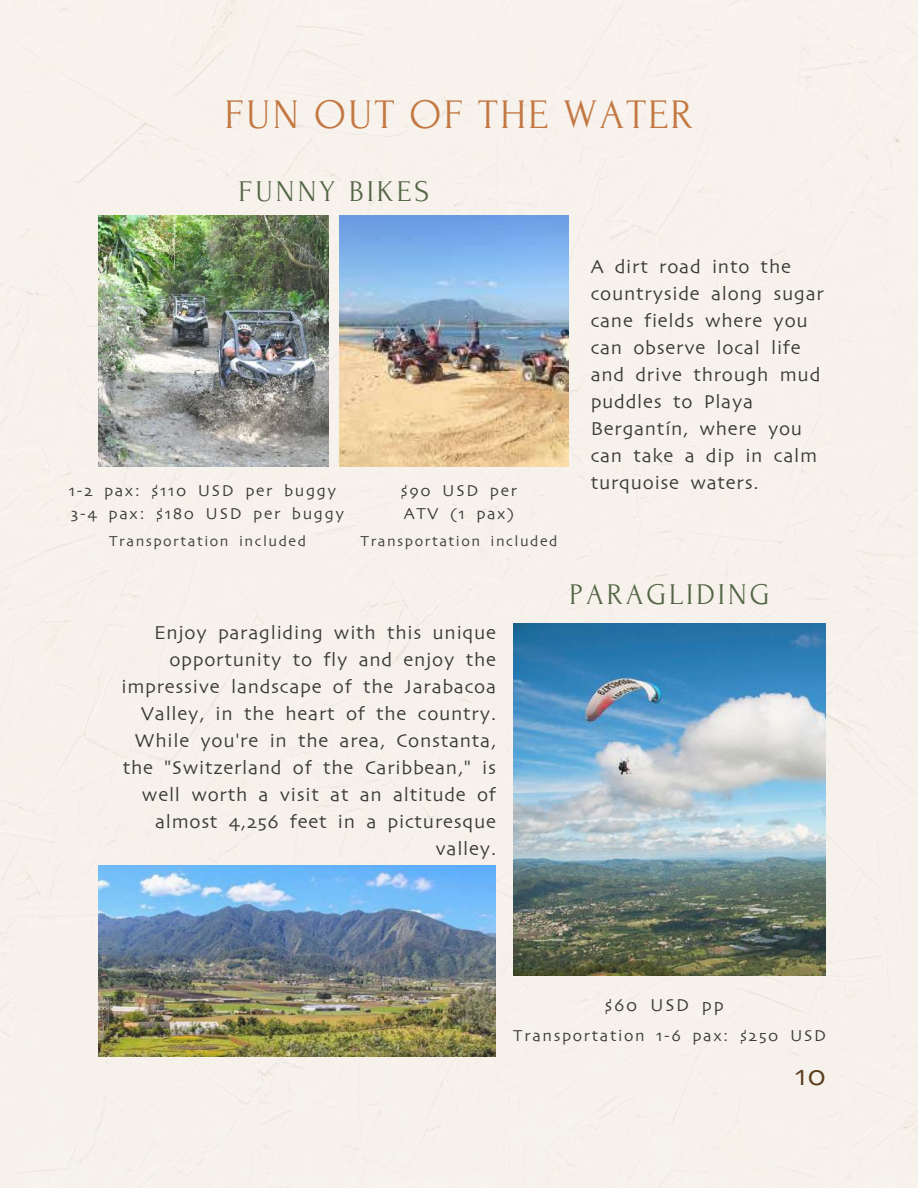
<style>
.page{position:relative;width:918px;height:1188px;background:#f6f2eb}
.page>*{position:absolute;margin:0;border:0;box-sizing:border-box;transform-origin:0 0}
.t1{font:42px "Forum";letter-spacing:.05em;color:#c37843}
.t2{font:30px "Forum";letter-spacing:.1em;color:#536445}
.t3{font:30px "Skia";color:#5a3d1c}
.t4{font:19.5px/27px "Skia";letter-spacing:.035em;color:#3b3a36}
.t5{font:18px "Skia";letter-spacing:.1em;color:#3b3a36}
.t6{font:16.5px/23px "Skia";letter-spacing:.1em;color:#3b3a36}
.t7{font:15px "Skia";letter-spacing:.1em;color:#3b3a36}
</style>
<div class="page">
<img style="left:99px;top:216px;width:229px;height:250px">
<img style="left:339px;top:216px;width:230px;height:250px">
<img style="left:513px;top:624px;width:313px;height:352px">
<img style="left:99px;top:865px;width:397px;height:191px">
<h1 class="t1" style="left:225px;top:92px;width:470px">FUN OUT OF THE WATER</h1>
<h2 class="t2" style="left:239px;top:175px;width:192px">FUNNY BIKES</h2>
<p class="t6" style="left:69px;top:479px;width:277px">1-2 pax: $110 USD per buggy<br>3-4 pax: $180 USD per buggy</p>
<p class="t7" style="left:109px;top:533px;width:198px">Transportation included</p>
<p class="t6" style="left:401px;top:479px;width:118px">$90 USD per<br>ATV (1 pax)</p>
<p class="t7" style="left:361px;top:533px;width:198px">Transportation included</p>
<p class="t4" style="left:121px;top:619px;width:376px;text-align:right">Enjoy paragliding with this unique opportunity to fly and enjoy the impressive landscape of the Jarabacoa<br>Valley, in the heart of the country.<br>While you're in the area, Constanta, the "Switzerland of the Caribbean," is well worth a visit at an altitude of almost 4,256 feet in a picturesque valley.</p>
<p class="t4" style="left:591px;top:253px;width:235px">A dirt road into the countryside along sugar cane fields where you can observe local life and drive through mud puddles to Playa<br>Bergantín, where you can take a dip in calm turquoise waters.</p>
<h2 class="t2" style="left:570px;top:579px;width:202px">PARAGLIDING</h2>
<p class="t5" style="left:605px;top:995px;width:120px">$60 USD pp</p>
<p class="t6" style="left:513px;top:1024px;width:314px">Transportation 1-6 pax: $250 USD</p>
<h2 class="t3" style="left:795px;top:1058px;width:32px">10</h2>
</div>
